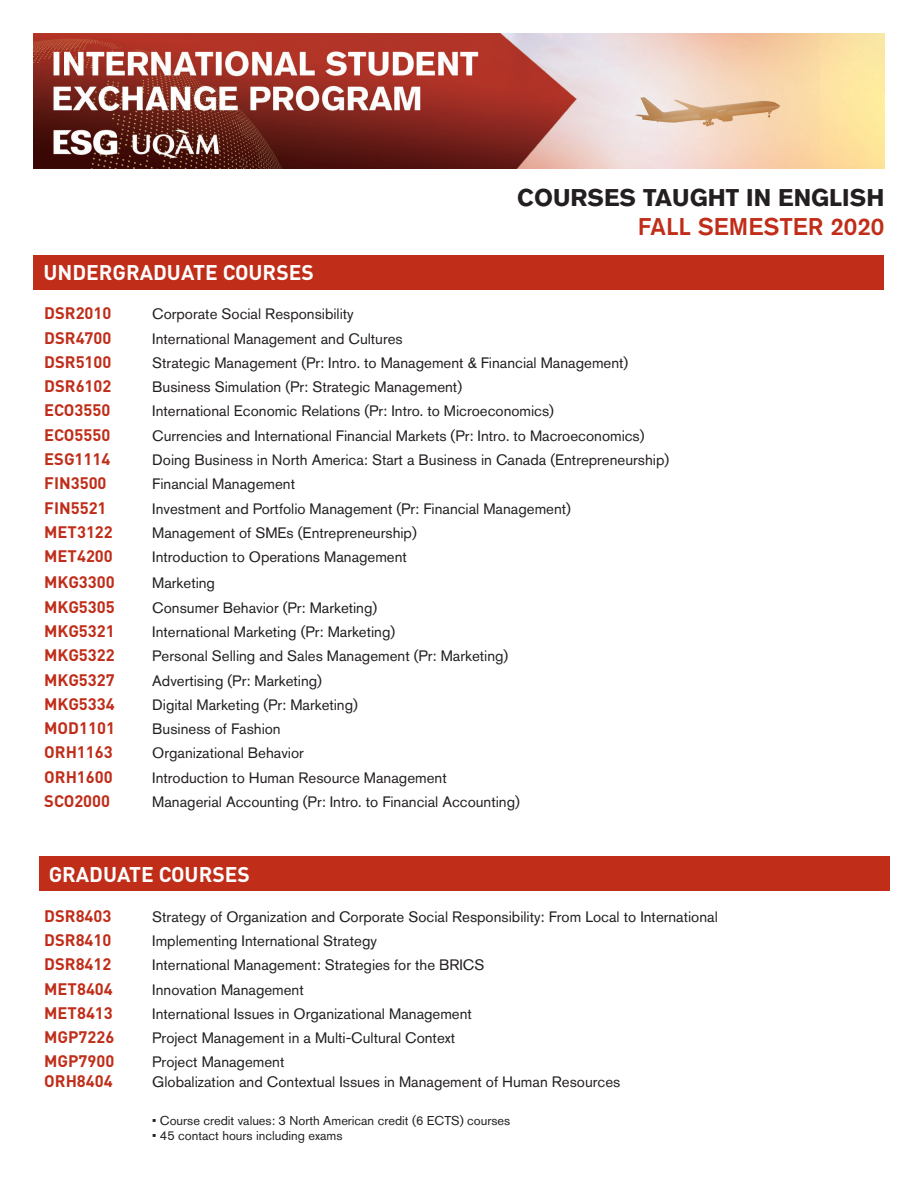
<style>
.page{position:relative;width:918px;height:1188px;background:#fff}
.page>*{position:absolute;margin:0;border:0;box-sizing:border-box;transform-origin:0 0}
.t1{font:700 24px "Akzidenz Grotesk BQ";color:#231f20}
.t2{font:500 24px "Akzidenz Grotesk BQ";color:#c02d19}
.t3{font:700 21px "DIN Pro";color:#fff}
.t4{font:700 16.5px "DIN Pro";color:#c02d19}
.t5{font:15px "Akzidenz Grotesk BQ";color:#231f20}
.t6{font:12.75px "Akzidenz Grotesk BQ";color:#231f20}
</style>
<div class="page">
<img style="left:34px;top:34px;width:850px;height:135px">
<div style="left:34px;top:255px;width:850px;height:34px;background:#c02d19"></div>
<div style="left:39px;top:856px;width:851px;height:35px;background:#c02d19"></div>
<h2 class="t3" style="left:43px;top:258px;width:272px">UNDERGRADUATE COURSES</h2>
<h1 class="t1" style="left:517px;top:183px;width:369px">COURSES TAUGHT IN ENGLISH</h1>
<h1 class="t2" style="left:638px;top:211px;width:248px">FALL SEMESTER 2020</h1>
<p class="t4" style="left:44px;top:302px;width:69px">DSR2010</p>
<p class="t5" style="left:152px;top:305px;width:203px">Corporate Social Responsibility</p>
<p class="t4" style="left:44px;top:326px;width:69px">DSR4700</p>
<p class="t5" style="left:152px;top:329px;width:252px">International Management and Cultures</p>
<p class="t4" style="left:44px;top:351px;width:69px">DSR5100</p>
<p class="t5" style="left:152px;top:354px;width:478px">Strategic Management (Pr: Intro. to Management &amp; Financial Management)</p>
<p class="t4" style="left:44px;top:375px;width:69px">DSR6102</p>
<p class="t5" style="left:152px;top:378px;width:311px">Business Simulation (Pr: Strategic Management)</p>
<p class="t4" style="left:44px;top:399px;width:68px">ECO3550</p>
<p class="t5" style="left:152px;top:402px;width:403px">International Economic Relations (Pr: Intro. to Microeconomics)</p>
<p class="t4" style="left:44px;top:424px;width:68px">ECO5550</p>
<p class="t5" style="left:152px;top:427px;width:494px">Currencies and International Financial Markets (Pr: Intro. to Macroeconomics)</p>
<p class="t4" style="left:44px;top:448px;width:68px">ESG1114</p>
<p class="t5" style="left:152px;top:451px;width:518px">Doing Business in North America: Start a Business in Canada (Entrepreneurship)</p>
<p class="t4" style="left:44px;top:472px;width:64px">FIN3500</p>
<p class="t5" style="left:152px;top:475px;width:144px">Financial Management</p>
<p class="t4" style="left:44px;top:496px;width:64px">FIN5521</p>
<p class="t5" style="left:152px;top:499px;width:420px">Investment and Portfolio Management (Pr: Financial Management)</p>
<p class="t4" style="left:44px;top:521px;width:70px">MET3122</p>
<p class="t5" style="left:152px;top:524px;width:266px">Management of SMEs (Entrepreneurship)</p>
<p class="t4" style="left:44px;top:545px;width:70px">MET4200</p>
<p class="t5" style="left:152px;top:548px;width:256px">Introduction to Operations Management</p>
<p class="t4" style="left:44px;top:571px;width:72px">MKG3300</p>
<p class="t5" style="left:152px;top:574px;width:64px">Marketing</p>
<p class="t4" style="left:44px;top:595px;width:72px">MKG5305</p>
<p class="t5" style="left:152px;top:598px;width:227px">Consumer Behavior (Pr: Marketing)</p>
<p class="t4" style="left:44px;top:620px;width:72px">MKG5321</p>
<p class="t5" style="left:152px;top:623px;width:244px">International Marketing (Pr: Marketing)</p>
<p class="t4" style="left:44px;top:644px;width:72px">MKG5322</p>
<p class="t5" style="left:152px;top:647px;width:358px">Personal Selling and Sales Management (Pr: Marketing)</p>
<p class="t4" style="left:44px;top:668px;width:72px">MKG5327</p>
<p class="t5" style="left:152px;top:671px;width:171px">Advertising (Pr: Marketing)</p>
<p class="t4" style="left:44px;top:693px;width:72px">MKG5334</p>
<p class="t5" style="left:152px;top:696px;width:207px">Digital Marketing (Pr: Marketing)</p>
<p class="t4" style="left:44px;top:717px;width:72px">MOD1101</p>
<p class="t5" style="left:152px;top:720px;width:130px">Business of Fashion</p>
<p class="t4" style="left:44px;top:741px;width:70px">ORH1163</p>
<p class="t5" style="left:152px;top:744px;width:153px">Organizational Behavior</p>
<p class="t4" style="left:44px;top:766px;width:70px">ORH1600</p>
<p class="t5" style="left:152px;top:769px;width:296px">Introduction to Human Resource Management</p>
<p class="t4" style="left:44px;top:790px;width:67px">SCO2000</p>
<p class="t5" style="left:152px;top:793px;width:369px">Managerial Accounting (Pr: Intro. to Financial Accounting)</p>
<h2 class="t3" style="left:49px;top:860px;width:203px">GRADUATE COURSES</h2>
<p class="t4" style="left:44px;top:905px;width:69px">DSR8403</p>
<p class="t5" style="left:152px;top:908px;width:567px">Strategy of Organization and Corporate Social Responsibility: From Local to International</p>
<p class="t4" style="left:44px;top:929px;width:69px">DSR8410</p>
<p class="t5" style="left:152px;top:932px;width:226px">Implementing International Strategy</p>
<p class="t4" style="left:44px;top:953px;width:69px">DSR8412</p>
<p class="t5" style="left:152px;top:956px;width:334px">International Management: Strategies for the BRICS</p>
<p class="t4" style="left:44px;top:977px;width:70px">MET8404</p>
<p class="t5" style="left:152px;top:980px;width:153px">Innovation Management</p>
<p class="t4" style="left:44px;top:1002px;width:70px">MET8413</p>
<p class="t5" style="left:152px;top:1005px;width:321px">International Issues in Organizational Management</p>
<p class="t4" style="left:44px;top:1026px;width:72px">MGP7226</p>
<p class="t5" style="left:152px;top:1029px;width:304px">Project Management in a Multi-Cultural Context</p>
<p class="t4" style="left:44px;top:1050px;width:72px">MGP7900</p>
<p class="t5" style="left:152px;top:1053px;width:134px">Project Management</p>
<p class="t4" style="left:44px;top:1070px;width:70px">ORH8404</p>
<p class="t5" style="left:152px;top:1073px;width:470px">Globalization and Contextual Issues in Management of Human Resources</p>
<p class="t6" style="left:152px;top:1113px;width:360px">• Course credit values: 3 North American credit (6 ECTS) courses</p>
<p class="t6" style="left:152px;top:1128px;width:192px">• 45 contact hours including exams</p>
</div>
